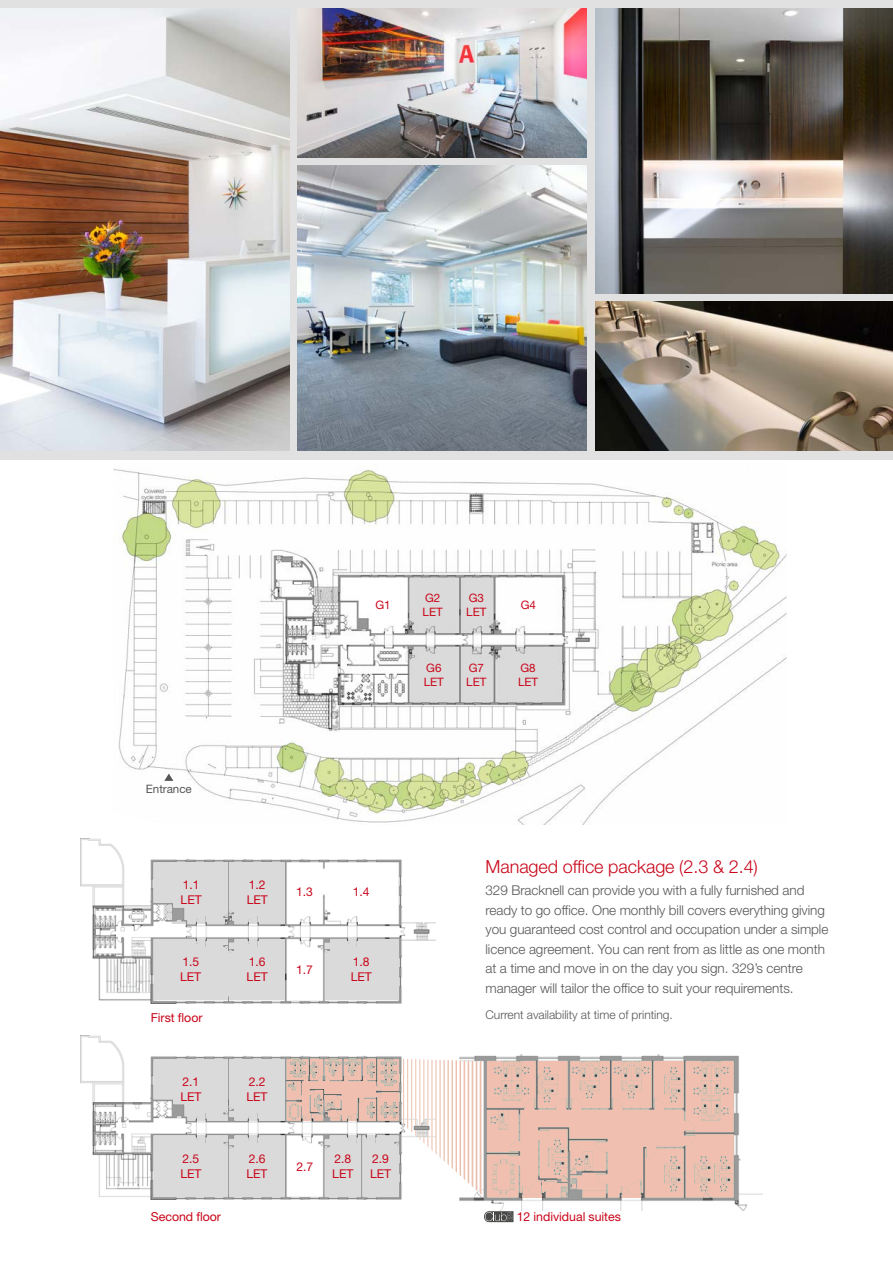
<style>
.page{position:relative;width:893px;height:1263px;background:#fff}
.page>*{position:absolute;margin:0;border:0;box-sizing:border-box;transform-origin:0 0}
.t1{font:300 18px "Helvetica Neue";letter-spacing:-.005em;color:#c9061a}
.t2{font:300 13.5px/19.5px "Helvetica Neue";letter-spacing:-.005em;color:#565656}
.t3{font:12.3px "Helvetica Neue";letter-spacing:-.005em;color:#c9061a}
.t4{font:12.15px/14.9px "Helvetica Neue";letter-spacing:-.005em;color:#c9061a}
.t5{font:300 12px "Helvetica Neue";letter-spacing:-.005em;color:#565656}
.t6{font:11.55px/14.2px "Helvetica Neue";letter-spacing:-.005em;color:#c9061a}
.t7{font:11.55px "Helvetica Neue";letter-spacing:-.005em;color:#565656}
</style>
<div class="page">
<img style="left:113px;top:469px;width:674px;height:356px">
<div style="left:0;top:0;width:893px;height:459px;background:#e1e1e1"></div>
<img style="left:595px;top:302px;width:298px;height:149px">
<img style="left:298px;top:166px;width:289px;height:285px">
<img style="left:595px;top:9px;width:298px;height:284px">
<img style="left:0;top:9px;width:289px;height:442px">
<img style="left:298px;top:9px;width:289px;height:148px">
<svg style="left:164px;top:773px;width:9px;height:8px"></svg>
<svg style="left:455px;top:1060px;width:1px;height:112px"></svg>
<hr style="left:435px;top:1059px;width:2px;height:109px;background:#ebc0ad">
<hr style="left:439px;top:1059px;width:2px;height:112px;background:#ebc0ad">
<hr style="left:443px;top:1059px;width:2px;height:115px;background:#ebc0ad">
<hr style="left:447px;top:1059px;width:2px;height:119px;background:#ebc0ad">
<hr style="left:451px;top:1059px;width:2px;height:122px;background:#ebc0ad">
<hr style="left:456px;top:1059px;width:1px;height:125px;background:#ebc0ad">
<img style="left:459px;top:1055px;width:303px;height:155px">
<svg style="left:484px;top:1211px;width:29px;height:11px"></svg>
<img style="left:81px;top:1035px;width:354px;height:165px">
<img style="left:81px;top:838px;width:354px;height:165px">
<p class="t6" style="left:375px;top:598px;width:17px">G1</p>
<p class="t6" style="left:423px;top:590px;width:22px">G2<br>LET</p>
<p class="t6" style="left:466px;top:590px;width:22px">G3<br>LET</p>
<p class="t6" style="left:424px;top:661px;width:22px">G6<br>LET</p>
<p class="t6" style="left:466px;top:661px;width:22px">G7<br>LET</p>
<p class="t6" style="left:521px;top:597px;width:17px">G4</p>
<p class="t6" style="left:518px;top:661px;width:22px">G8<br>LET</p>
<p class="t7" style="left:146px;top:782px;width:47px">Entrance</p>
<p class="t4" style="left:181px;top:877px;width:23px">1.1<br>LET</p>
<p class="t4" style="left:180px;top:954px;width:23px">1.5<br>LET</p>
<p class="t3" style="left:151px;top:1010px;width:53px">First floor</p>
<p class="t4" style="left:247px;top:877px;width:23px">1.2<br>LET</p>
<p class="t4" style="left:296px;top:884px;width:18px">1.3</p>
<p class="t4" style="left:247px;top:954px;width:23px">1.6<br>LET</p>
<p class="t4" style="left:296px;top:962px;width:18px">1.7</p>
<p class="t4" style="left:180px;top:1074px;width:23px">2.1<br>LET</p>
<p class="t4" style="left:247px;top:1074px;width:23px">2.2<br>LET</p>
<p class="t4" style="left:353px;top:884px;width:18px">1.4</p>
<p class="t4" style="left:351px;top:954px;width:23px">1.8<br>LET</p>
<p class="t4" style="left:180px;top:1151px;width:23px">2.5<br>LET</p>
<p class="t4" style="left:332px;top:1151px;width:23px">2.8<br>LET</p>
<p class="t4" style="left:247px;top:1151px;width:23px">2.6<br>LET</p>
<p class="t4" style="left:296px;top:1159px;width:18px">2.7</p>
<p class="t4" style="left:370px;top:1151px;width:23px">2.9<br>LET</p>
<h1 class="t1" style="left:485px;top:855px;width:274px">Managed office package (2.3 &amp; 2.4)</h1>
<p class="t2" style="left:485px;top:880px;width:344px">329 Bracknell can provide you with a fully furnished and ready to go office. One monthly bill covers everything giving you guaranteed cost control and occupation under a simple licence agreement. You can rent from as little as one month at a time and move in on the day you sign. 329’s centre manager will tailor the office to suit your requirements.</p>
<p class="t5" style="left:485px;top:1008px;width:189px">Current availability at time of printing.</p>
<p class="t3" style="left:151px;top:1209px;width:72px">Second floor</p>
<p class="t3" style="left:517px;top:1209px;width:106px">12 individual suites</p>
</div>
